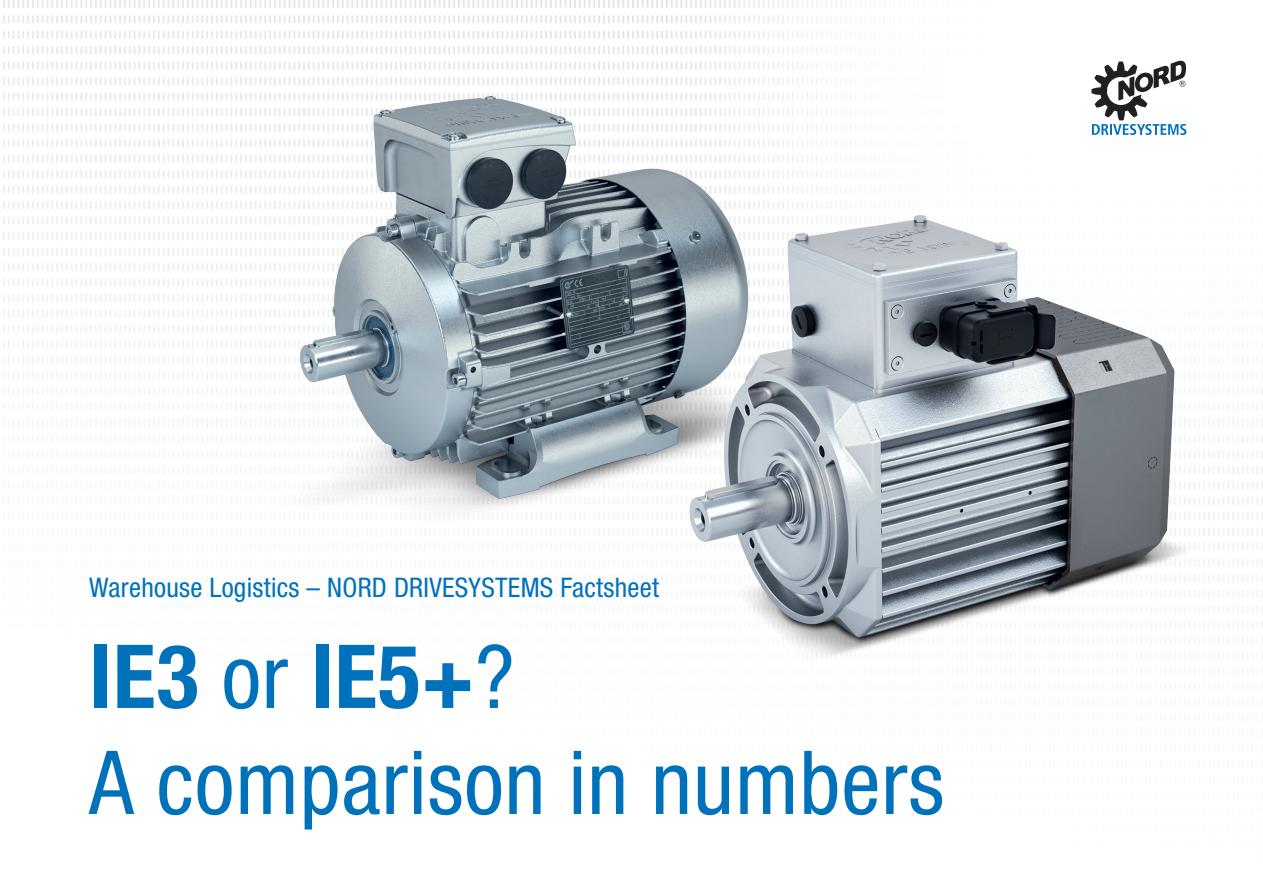
<style>
.page{position:relative;width:1263px;height:893px;background:#fff}
.page>*{position:absolute;margin:0;border:0;box-sizing:border-box;transform-origin:0 0}
.t1{font:condensed 88.35px "Helvetica Neue LT Std";letter-spacing:.01em;color:#0072bc}
.t2{font:700 condensed 88.35px "Helvetica Neue";letter-spacing:.01em;color:#0072bc}
.t3{font:condensed 27px "Helvetica Neue LT Std";letter-spacing:.01em;color:#0072bc}
.s1{font-family:"Helvetica Neue LT Std";font-weight:400}
</style>
<div class="page">
<svg style="left:3px;top:0;width:665px;height:8px"></svg>
<svg style="left:3px;top:15px;width:665px;height:8px"></svg>
<svg style="left:3px;top:31px;width:123px;height:8px"></svg>
<svg style="left:3px;top:46px;width:123px;height:8px"></svg>
<svg style="left:3px;top:155px;width:123px;height:7px"></svg>
<svg style="left:3px;top:170px;width:123px;height:8px"></svg>
<svg style="left:3px;top:186px;width:123px;height:7px"></svg>
<svg style="left:3px;top:201px;width:123px;height:8px"></svg>
<svg style="left:3px;top:217px;width:123px;height:7px"></svg>
<svg style="left:3px;top:232px;width:123px;height:8px"></svg>
<svg style="left:3px;top:248px;width:123px;height:7px"></svg>
<svg style="left:3px;top:263px;width:123px;height:8px"></svg>
<svg style="left:3px;top:279px;width:123px;height:7px"></svg>
<svg style="left:3px;top:294px;width:123px;height:8px"></svg>
<svg style="left:3px;top:310px;width:123px;height:7px"></svg>
<svg style="left:3px;top:325px;width:123px;height:8px"></svg>
<svg style="left:3px;top:341px;width:123px;height:7px"></svg>
<svg style="left:3px;top:356px;width:123px;height:8px"></svg>
<svg style="left:3px;top:372px;width:122px;height:7px"></svg>
<svg style="left:3px;top:388px;width:122px;height:6px"></svg>
<svg style="left:86px;top:403px;width:39px;height:7px"></svg>
<svg style="left:3px;top:61px;width:1184px;height:86px"></svg>
<img style="left:128px;top:21px;width:744px;height:499px">
<img style="left:560px;top:150px;width:703px;height:507px">
<p class="t3" style="left:89px;top:572px;width:571px">Warehouse Logistics – NORD DRIVESYSTEMS Factsheet</p>
<h1 class="t2" style="left:89px;top:603px;width:427px">IE3 <span class="s1">or</span> IE5+<span class="s1">?</span></h1>
<h1 class="t1" style="left:89px;top:731px;width:856px">A comparison in numbers</h1>
</div>
